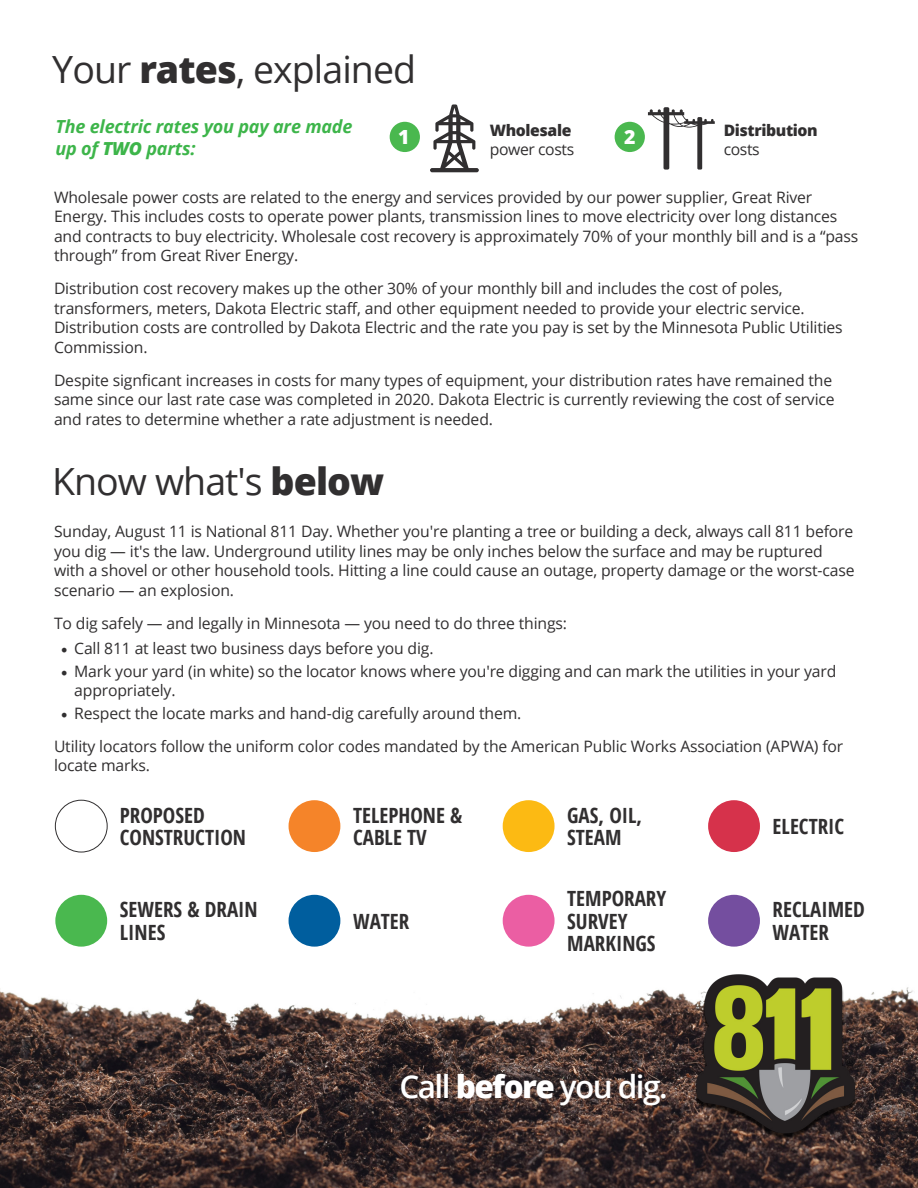
<style>
.page{position:relative;width:918px;height:1188px;background:#fff}
.page>*{position:absolute;margin:0;border:0;box-sizing:border-box;transform-origin:0 0}
.t1{font:37.5px "Open Sans";letter-spacing:-.025em;color:#312f30}
.t2{font:600 31.5px "Open Sans";letter-spacing:-.05em;color:#fff}
.t3{font:700 condensed 21px/22.5px "Open Sans";color:#312f30}
.t4{font:800 19.5px "Open Sans";color:#fff}
.t5{font:italic 700 18px/21.6px "Open Sans";letter-spacing:-.01em;color:#3db54a}
.t6{font:15.75px/19.5px "Open Sans";letter-spacing:-.01em;color:#312f30}
.t7{font:800 15.75px/18.9px "Open Sans";letter-spacing:-.025em;color:#312f30}
.s1{font-weight:800}
.s2{font-weight:400}
.s3{font-family:"Minion Pro";font-size:18px}
</style>
<div class="page">
<img style="left:0;top:974px;width:918px;height:214px">
<div style="left:55px;top:800px;width:52px;height:52px;border:1px solid #312f30;border-radius:50%"></div>
<div style="left:55px;top:895px;width:52px;height:52px;background:#4ab84f;border-radius:50%"></div>
<div style="left:289px;top:800px;width:51px;height:52px;background:#f58429;border-radius:50%"></div>
<div style="left:289px;top:895px;width:51px;height:52px;background:#005e9e;border-radius:50%"></div>
<div style="left:503px;top:800px;width:52px;height:52px;background:#fcba13;border-radius:50%"></div>
<div style="left:503px;top:895px;width:52px;height:52px;background:#eb5ea3;border-radius:50%"></div>
<div style="left:708px;top:800px;width:52px;height:52px;background:#d6324b;border-radius:50%"></div>
<div style="left:708px;top:895px;width:52px;height:52px;background:#744e9f;border-radius:50%"></div>
<img style="left:694px;top:975px;width:162px;height:163px">
<svg style="left:430px;top:104px;width:49px;height:68px"></svg>
<svg style="left:648px;top:107px;width:67px;height:63px"></svg>
<div style="left:390px;top:122px;width:30px;height:30px;background:#4ab84f;border-radius:50%"></div>
<div style="left:615px;top:122px;width:30px;height:30px;background:#4ab84f;border-radius:50%"></div>
<p class="t1" style="left:52px;top:43px;width:365px">Your <span class="s1">rates</span>, explained</p>
<p class="t5" style="left:55px;top:115px;width:299px">The electric rates you pay are made up of <span class="s1">TWO</span> parts:</p>
<p class="t7" style="left:490px;top:120px;width:83px">Wholesale</p>
<p class="t4" style="left:398px;top:122px;width:13px">1</p>
<p class="t4" style="left:624px;top:122px;width:13px">2</p>
<p class="t6" style="left:490px;top:139px;width:86px">power costs</p>
<p class="t7" style="left:724px;top:120px;width:96px">Distribution <span class="s2">costs</span></p>
<p class="t6" style="left:54px;top:187px;width:806px">Wholesale power costs are related to the energy and services provided by our power supplier, Great River Energy. This includes costs to operate power plants, transmission lines to move electricity over long distances and contracts to buy electricity. Wholesale cost recovery is approximately 70% of your monthly bill and is a “pass through” from Great River Energy.</p>
<p class="t6" style="left:54px;top:278px;width:790px">Distribution cost recovery makes up the other 30% of your monthly bill and includes the cost of poles, transformers, meters, Dakota Electric staff, and other equipment needed to provide your electric service.<br>Distribution costs are controlled by Dakota Electric and the rate you pay is set by the Minnesota Public Utilities Commission.</p>
<p class="t6" style="left:54px;top:370px;width:782px">Despite signficant increases in costs for many types of equipment, your distribution rates have remained the same since our last rate case was completed in 2020. Dakota Electric is currently reviewing the cost of service and rates to determine whether a rate adjustment is needed.</p>
<p class="t1" style="left:52px;top:456px;width:334px">Know what's <span class="s1">below</span></p>
<p class="t6" style="left:54px;top:521px;width:802px">Sunday, August 11 is National 811 Day. Whether you're planting a tree or building a deck, always call 811 before you dig — it's the law. Underground utility lines may be only inches below the surface and may be ruptured with a shovel or other household tools. Hitting a line could cause an outage, property damage or the worst-case scenario — an explosion.</p>
<p class="t6" style="left:54px;top:613px;width:515px">To dig safely — and legally in Minnesota — you need to do three things:</p>
<p class="t6" style="left:61px;top:638px;width:374px"><span class="s3">•</span> Call 811 at least two business days before you dig.</p>
<p class="t6" style="left:74px;top:661px;width:764px;text-indent:-14px"><span class="s3">•</span> Mark your yard (in white) so the locator knows where you're digging and can mark the utilities in your yard appropriately.</p>
<p class="t6" style="left:61px;top:703px;width:462px"><span class="s3">•</span> Respect the locate marks and hand-dig carefully around them.</p>
<p class="t6" style="left:54px;top:736px;width:791px">Utility locators follow the uniform color codes mandated by the American Public Works Association (APWA) for locate marks.</p>
<p class="t3" style="left:120px;top:804px;width:86px">PROPOSED</p>
<p class="t3" style="left:120px;top:826px;width:128px">CONSTRUCTION</p>
<p class="t3" style="left:120px;top:898px;width:139px">SEWERS &amp; DRAIN<br>LINES</p>
<p class="t3" style="left:353px;top:804px;width:111px">TELEPHONE &amp;<br>CABLE TV</p>
<p class="t3" style="left:353px;top:909px;width:58px">WATER</p>
<p class="t3" style="left:567px;top:804px;width:77px">GAS, OIL,<br>STEAM</p>
<p class="t3" style="left:567px;top:887px;width:101px">TEMPORARY<br>SURVEY<br>MARKINGS</p>
<p class="t2" style="left:400px;top:1065px;width:270px">Call <span class="s1">before</span> you dig.</p>
<p class="t3" style="left:773px;top:815px;width:73px">ELECTRIC</p>
<p class="t3" style="left:773px;top:898px;width:94px">RECLAIMED<br>WATER</p>
</div>
